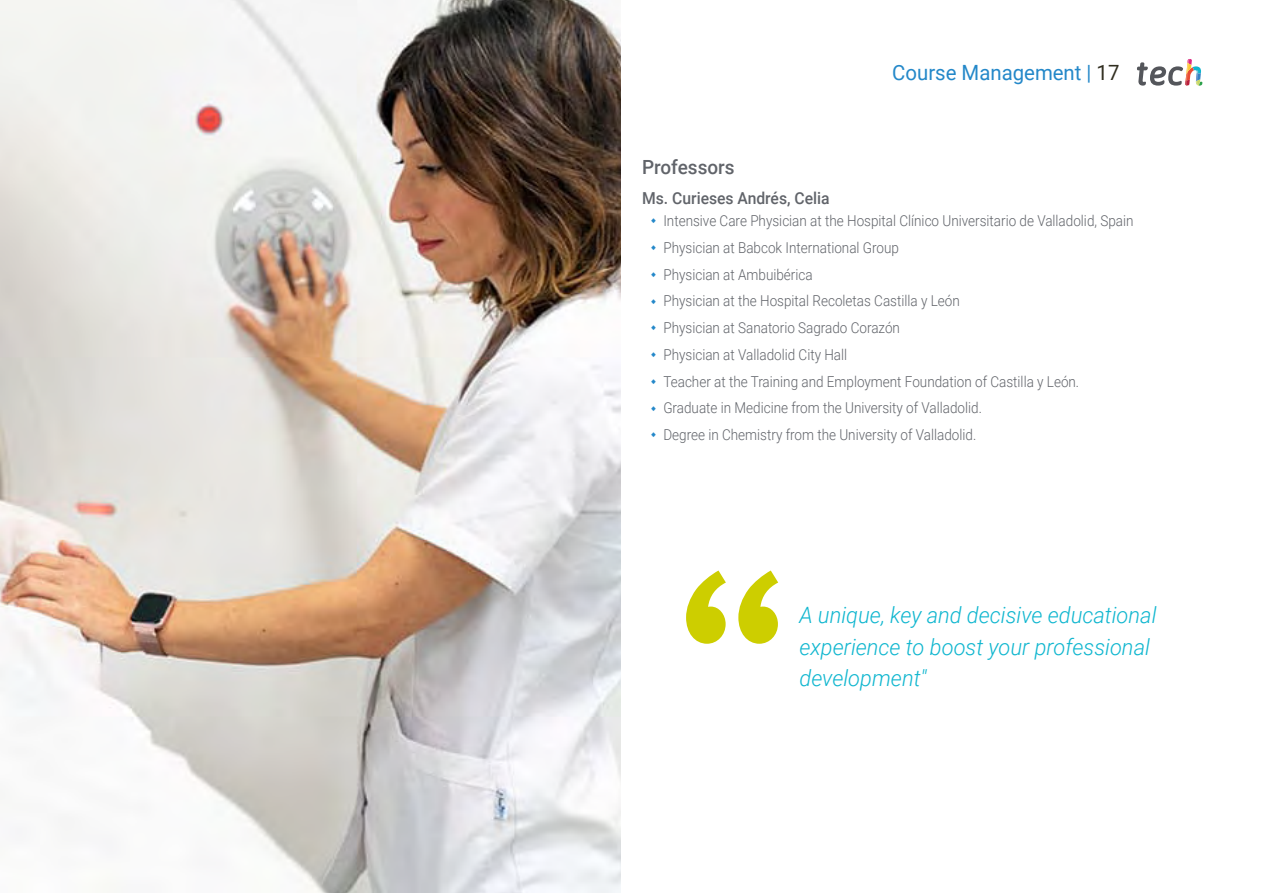
<style>
.page{position:relative;width:1263px;height:893px;background:#fff}
.page>*{position:absolute;margin:0;border:0;box-sizing:border-box;transform-origin:0 0}
.t1{font:italic 300 22.5px/31.5px "Roboto";color:#0fb6cf}
.t2{font:21px "Roboto";color:#2488c9}
.t3{font:500 19.5px "Roboto";color:#61646a}
.t4{font:500 16.5px "Roboto";color:#61646a;scale:.95 1}
.t5{font:300 15px/26.7px "Roboto";color:#61646a;scale:.9 1}
.s1{color:#312e20}
</style>
<div class="page">
<img style="left:0;top:0;width:621px;height:893px">
<svg style="left:686px;top:570px;width:92px;height:74px"></svg>
<svg style="left:1137px;top:59px;width:65px;height:27px"></svg>
<h2 class="t2" style="left:892px;top:57px;width:229px">Course Management | <span class="s1">17</span></h2>
<h3 class="t3" style="left:642px;top:154px;width:94px">Professors</h3>
<p class="t4" style="left:642px;top:186px;width:199px">Ms. Curieses Andrés, Celia</p>
<p class="t5" style="left:663px;top:207px;width:524px">Intensive Care Physician at the Hospital Clínico Universitario de Valladolid, Spain Physician at Babcok International Group<br>Physician at Ambuibérica<br>Physician at the Hospital Recoletas Castilla y León<br>Physician at Sanatorio Sagrado Corazón<br>Physician at Valladolid City Hall<br>Teacher at the Training and Employment Foundation of Castilla y León.<br>Graduate in Medicine from the University of Valladolid.<br>Degree in Chemistry from the University of Valladolid.</p>
<h1 class="t1" style="left:799px;top:599px;width:359px">A unique, key and decisive educational experience to boost your professional development"</h1>
</div>
